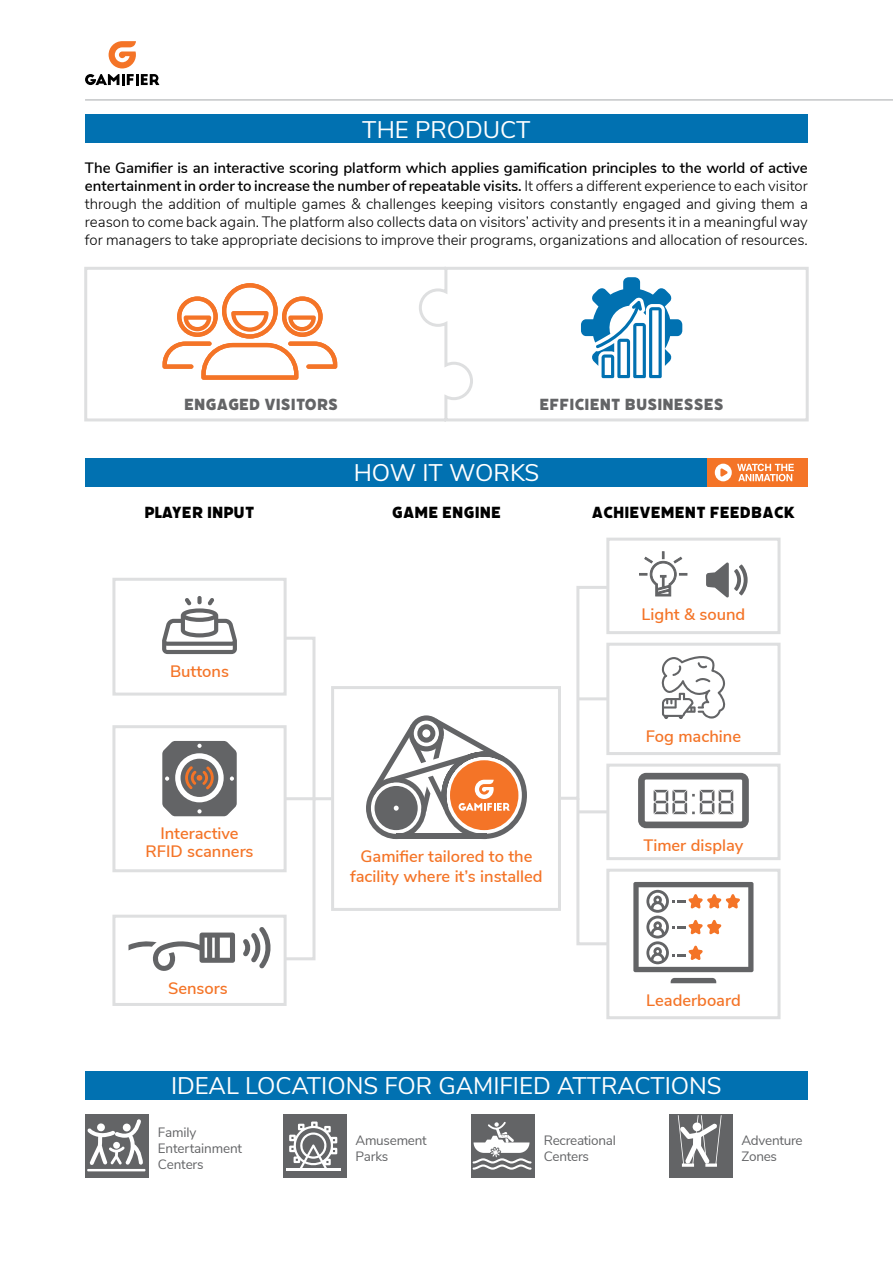
<style>
.page{position:relative;width:893px;height:1263px;background:#fff}
.page>*{position:absolute;margin:0;border:0;box-sizing:border-box;transform-origin:0 0}
.t1{font:24px "Nunito Sans";color:#fff}
.t2{font:18px "Filicudi Solid";color:#000}
.t3{font:18px "Filicudi Solid";color:#636466}
.t4{font:600 16.5px/19.8px "Nunito Sans";color:#f47427;text-align:center}
.t5{font:300 15px/18px "Nunito Sans";color:#000;text-align:justify}
.t6{font:13.5px/16.2px "Nunito Sans";letter-spacing:-.02em;color:#636466}
.s1{font-weight:600}
</style>
<div class="page">
<hr style="left:85px;top:100px;width:808px;height:1px;background:#a7a9ac">
<svg style="left:85px;top:41px;width:74px;height:44px"></svg>
<div style="left:85px;top:458px;width:723px;height:29px;background:#0171b1"></div>
<div style="left:85px;top:115px;width:723px;height:28px;background:#0171b1"></div>
<div style="left:85px;top:1071px;width:723px;height:28px;background:#0171b1"></div>
<div style="left:283px;top:1114px;width:63px;height:64px;background:#636466"></div>
<svg style="left:289px;top:1121px;width:48px;height:48px"></svg>
<hr style="left:286px;top:1169px;width:55px;height:2px;background:#fff">
<div style="left:85px;top:1114px;width:64px;height:64px;background:#636466"></div>
<svg style="left:87px;top:1119px;width:56px;height:46px"></svg>
<div style="left:113px;top:1142px;width:7px;height:7px;background:#fff;border-radius:50%"></div>
<hr style="left:87px;top:1169px;width:58px;height:2px;background:#fff">
<div style="left:471px;top:1114px;width:64px;height:64px;background:#636466"></div>
<svg style="left:473px;top:1122px;width:59px;height:48px"></svg>
<div style="left:669px;top:1114px;width:63px;height:64px;background:#636466"></div>
<svg style="left:678px;top:1115px;width:44px;height:52px"></svg>
<svg style="left:366px;top:715px;width:161px;height:124px"></svg>
<div style="left:112px;top:725px;width:175px;height:147px;border:3px solid #dedfe0"></div>
<svg style="left:162px;top:741px;width:75px;height:75px"></svg>
<svg style="left:129px;top:932px;width:106px;height:39px"></svg>
<svg style="left:243px;top:927px;width:28px;height:42px"></svg>
<div style="left:112px;top:915px;width:175px;height:91px;border:3px solid #dedfe0"></div>
<div style="left:112px;top:578px;width:175px;height:117px;border:3px solid #dedfe0"></div>
<svg style="left:282px;top:635px;width:49px;height:327px"></svg>
<hr style="left:285px;top:797px;width:29px;height:3px;background:#dedfe0">
<div style="left:331px;top:686px;width:230px;height:225px;border:3px solid #dedfe0"></div>
<div style="left:606px;top:869px;width:174px;height:150px;border:3px solid #dedfe0"></div>
<svg style="left:633px;top:882px;width:120px;height:90px"></svg>
<svg style="left:671px;top:978px;width:45px;height:5px"></svg>
<div style="left:606px;top:764px;width:174px;height:96px;border:3px solid #dedfe0"></div>
<svg style="left:638px;top:773px;width:111px;height:55px"></svg>
<div style="left:606px;top:643px;width:174px;height:112px;border:3px solid #dedfe0"></div>
<svg style="left:661px;top:656px;width:65px;height:63px"></svg>
<div style="left:606px;top:538px;width:174px;height:96px;border:3px solid #dedfe0"></div>
<svg style="left:706px;top:562px;width:42px;height:36px"></svg>
<svg style="left:558px;top:584px;width:52px;height:363px"></svg>
<svg style="left:84px;top:266px;width:725px;height:156px"></svg>
<svg style="left:162px;top:596px;width:75px;height:58px"></svg>
<svg style="left:639px;top:552px;width:48px;height:44px"></svg>
<div style="left:707px;top:458px;width:101px;height:29px;background:#f47427"></div>
<svg style="left:715px;top:464px;width:79px;height:17px"></svg>
<h1 class="t1" style="left:362px;top:112px;width:170px">THE PRODUCT</h1>
<p class="t5" style="left:85px;top:158px;width:724px"><span class="s1">The Gamifier is an interactive scoring platform which applies gamification principles to the world of active entertainment in order to increase the number of repeatable visits.</span> It offers a different experience to each visitor through the addition of multiple games &amp; challenges keeping visitors constantly engaged and giving them a reason to come back again. The platform also collects data on visitors’ activity and presents it in a meaningful way for managers to take appropriate decisions to improve their programs, organizations and allocation of resources.</p>
<p class="t3" style="left:184px;top:395px;width:156px">ENGAGED VISITORS</p>
<p class="t3" style="left:539px;top:394px;width:186px">EFFICIENT BUSINESSES</p>
<h1 class="t1" style="left:354px;top:455px;width:187px">HOW IT WORKS</h1>
<p class="t2" style="left:144px;top:503px;width:112px">PLAYER INPUT</p>
<p class="t2" style="left:392px;top:503px;width:111px">GAME ENGINE</p>
<p class="t2" style="left:592px;top:503px;width:205px">ACHIEVEMENT FEEDBACK</p>
<p class="t4" style="left:170px;top:661px;width:60px">Buttons</p>
<p class="t4" style="left:145px;top:823px;width:110px;line-height:18px">Interactive<br>RFID scanners</p>
<p class="t4" style="left:168px;top:977px;width:61px">Sensors</p>
<p class="t4" style="left:350px;top:845px;width:194px">Gamifier tailored to the facility where it’s installed</p>
<p class="t4" style="left:641px;top:604px;width:105px">Light &amp; sound</p>
<p class="t4" style="left:646px;top:725px;width:97px">Fog machine</p>
<p class="t4" style="left:643px;top:834px;width:102px">Timer display</p>
<p class="t4" style="left:646px;top:989px;width:96px">Leaderboard</p>
<h1 class="t1" style="left:171px;top:1068px;width:552px">IDEAL LOCATIONS FOR GAMIFIED ATTRACTIONS</h1>
<p class="t6" style="left:158px;top:1123px;width:86px">Family<br>Entertainment<br>Centers</p>
<p class="t6" style="left:544px;top:1131px;width:74px">Recreational<br>Centers</p>
<p class="t6" style="left:741px;top:1131px;width:63px">Adventure<br>Zones</p>
<p class="t6" style="left:355px;top:1131px;width:73px">Amusement<br>Parks</p>
</div>
